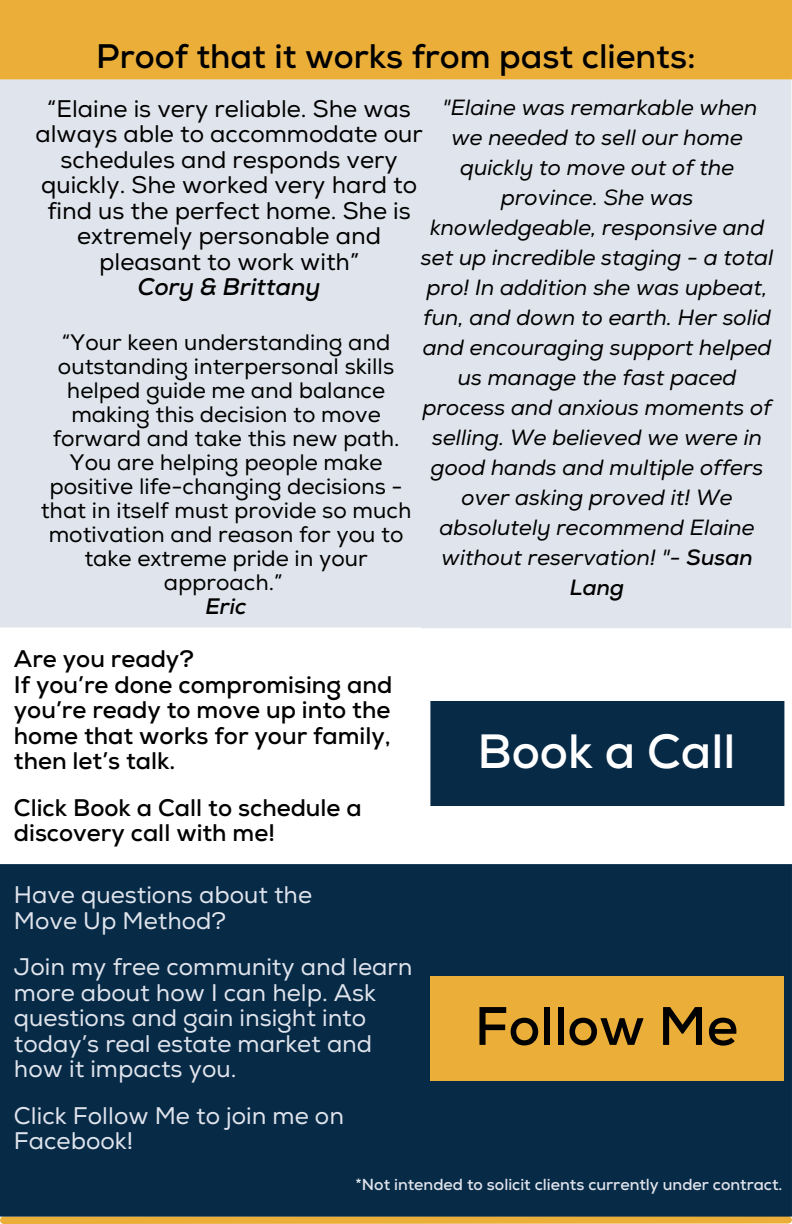
<style>
.page{position:relative;width:792px;height:1224px;background:#fff}
.page>*{position:absolute;margin:0;border:0;box-sizing:border-box;transform-origin:0 0}
.t1{font:700 54px "Nexa";color:#000}
.t2{font:700 48px "Nexa";color:#fff}
.t3{font:700 34px "Nexa";color:#000}
.t4{font:24px/25.4px "Nexa";color:#e0e4ec}
.t5{font:24px/25.4px "Nexa";color:#000;text-align:center}
.t6{font:700 24px/25.4px "Nexa";color:#000;text-align:justify}
.t7{font:italic 700 24px "Nexa";color:#000}
.t8{font:22.4px/24px "Nexa";color:#000;text-align:center}
.t9{font:italic 700 22.4px "Nexa";color:#000}
.t10{font:italic 22px/30px "Nexa";color:#000;text-align:center}
.t11{font:700 16px "Nexa";color:#e0e4ec}
.s1{font-weight:700}
</style>
<div class="page">
<div style="left:4px;top:1216px;width:784px;height:8px;background:#eaae39"></div>
<div style="left:421px;top:79px;width:370px;height:549px;background:#e0e4ec"></div>
<div style="left:0;top:79px;width:427px;height:234px;background:#e0e4ec"></div>
<div style="left:0;top:310px;width:428px;height:317px;background:#e0e4ec"></div>
<div style="left:430px;top:701px;width:354px;height:105px;background:#072a47"></div>
<div style="left:0;top:864px;width:792px;height:353px;background:#072a47"></div>
<div style="left:430px;top:976px;width:354px;height:105px;background:#eaae39"></div>
<div style="left:0;top:0;width:792px;height:79px;background:#eaae39"></div>
<p class="t3" style="left:96px;top:36px;width:601px">Proof that it works from past clients:</p>
<p class="t5" style="left:35px;top:96px;width:389px">“Elaine is very reliable. She was always able to accommodate our schedules and responds very quickly. She worked very hard to find us the perfect home. She is extremely personable and pleasant to work with”</p>
<p class="t7" style="left:138px;top:273px;width:184px">Cory &amp; Brittany</p>
<p class="t8" style="left:41px;top:331px;width:372px">“Your keen understanding and outstanding interpersonal skills helped guide me and balance making this decision to move forward and take this new path.<br>You are helping people make positive life-changing decisions - that in itself must provide so much motivation and reason for you to take extreme pride in your approach.”</p>
<p class="t9" style="left:205px;top:593px;width:43px">Eric</p>
<p class="t6" style="left:14px;top:647px;width:182px">Are you ready?</p>
<p class="t6" style="left:14px;top:673px;width:380px">If you’re done compromising and you’re ready to move up into the home that works for your family, then let’s talk.</p>
<p class="t6" style="left:14px;top:796px;width:349px">Click Book a Call to schedule a discovery call with me!</p>
<p class="t10" style="left:421px;top:93px;width:354px">"Elaine was remarkable when<br>we needed to sell our home quickly to move out of the province. She was knowledgeable, responsive and set up incredible staging - a total pro! In addition she was upbeat, fun, and down to earth. Her solid and encouraging support helped us manage the fast paced process and anxious moments of selling. We believed we were in good hands and multiple offers over asking proved it! We absolutely recommend Elaine without reservation! "- <span class="s1">Susan<br>Lang</span></p>
<p class="t2" style="left:477px;top:723px;width:260px">Book a Call</p>
<p class="t4" style="left:14px;top:883px;width:300px">Have questions about the</p>
<p class="t4" style="left:14px;top:908px;width:214px">Move Up Method?</p>
<p class="t4" style="left:14px;top:955px;width:400px">Join my free community and learn more about how I can help. Ask questions and gain insight into today’s real estate market and how it impacts you.</p>
<p class="t4" style="left:14px;top:1103px;width:332px">Click Follow Me to join me on<br>Facebook!</p>
<p class="t1" style="left:475px;top:994px;width:265px">Follow Me</p>
<p class="t11" style="left:356px;top:1175px;width:428px">*Not intended to solicit clients currently under contract.</p>
</div>
